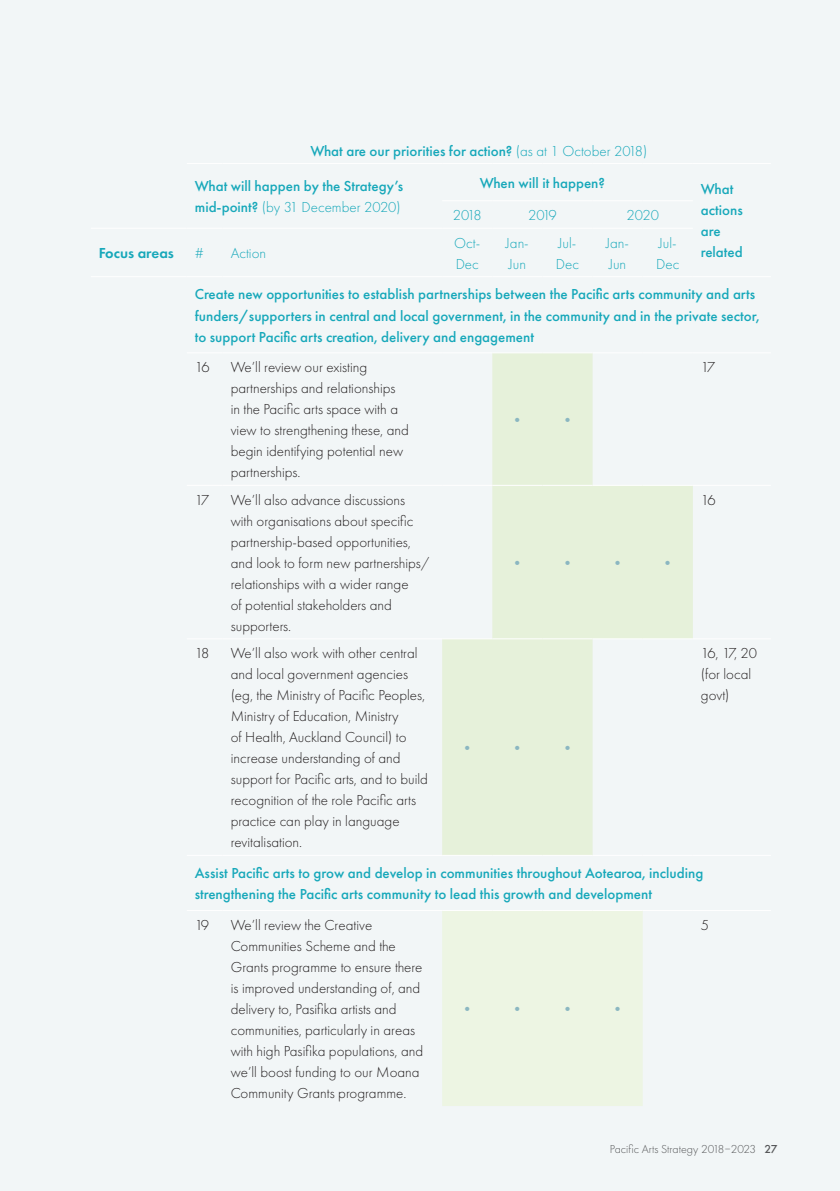
<style>
.page{position:relative;width:840px;height:1191px;background:#fff}
.page>*{position:absolute;margin:0;border:0;box-sizing:border-box;transform-origin:0 0}
.Body_text{font:300 15px/21px "Futura PT";color:#231f20}
.Table_Text_headings{font:500 15px/21px "Futura PT";color:#17a8ba}
.Table_Text_9pt{font:500 15px/21px "Futura PT";color:#17a8ba}
.Table_Text_9pt-2{font:300 15px/21px "Futura PT";color:#17a8ba}
.Table_Text_body_-_bl{font:500 15px "Futura PT";color:#17a8ba}
.Table_Text_9pt-3{font:600 15px "Futura PT";color:#8bb7c1}
.Table_Text_headings-2{font:600 15px "Futura PT";color:#17a8ba}
.t1{font:300 12px "Futura PT";color:#57585a}
.s1{font-weight:300}
.s2{font-weight:500}
</style>
<div class="page">
<div style="left:0;top:0;width:839px;height:1191px;background:#f2f6f7"></div>
<svg style="left:442px;top:353px;width:250px;height:502px;fill:#e6f1da"></svg>
<div style="left:442px;top:911px;width:200px;height:195px;background:#edf5e3"></div>
<hr style="left:91px;top:228px;width:96px;height:1px;background:#fff">
<hr style="left:187px;top:163px;width:35px;height:1px;background:#fff">
<hr style="left:222px;top:163px;width:220px;height:1px;background:#fff">
<hr style="left:442px;top:163px;width:50px;height:1px;background:#fff">
<hr style="left:492px;top:163px;width:50px;height:1px;background:#fff">
<hr style="left:542px;top:163px;width:50px;height:1px;background:#fff">
<hr style="left:592px;top:163px;width:50px;height:1px;background:#fff">
<hr style="left:642px;top:163px;width:50px;height:1px;background:#fff">
<hr style="left:692px;top:163px;width:78px;height:1px;background:#fff">
<hr style="left:442px;top:200px;width:50px;height:1px;background:#fff">
<hr style="left:492px;top:200px;width:50px;height:1px;background:#fff">
<hr style="left:542px;top:200px;width:50px;height:1px;background:#fff">
<hr style="left:592px;top:200px;width:50px;height:1px;background:#fff">
<hr style="left:642px;top:200px;width:50px;height:1px;background:#fff">
<hr style="left:187px;top:228px;width:35px;height:1px;background:#fff">
<hr style="left:222px;top:228px;width:220px;height:1px;background:#fff">
<hr style="left:442px;top:228px;width:50px;height:1px;background:#fff">
<hr style="left:492px;top:228px;width:50px;height:1px;background:#fff">
<hr style="left:542px;top:228px;width:50px;height:1px;background:#fff">
<hr style="left:592px;top:228px;width:50px;height:1px;background:#fff">
<hr style="left:642px;top:228px;width:50px;height:1px;background:#fff">
<hr style="left:91px;top:276px;width:96px;height:1px;background:#fff">
<hr style="left:187px;top:276px;width:35px;height:1px;background:#fff">
<hr style="left:222px;top:276px;width:220px;height:1px;background:#fff">
<hr style="left:442px;top:276px;width:50px;height:1px;background:#fff">
<hr style="left:492px;top:276px;width:50px;height:1px;background:#fff">
<hr style="left:542px;top:276px;width:50px;height:1px;background:#fff">
<hr style="left:592px;top:276px;width:50px;height:1px;background:#fff">
<hr style="left:642px;top:276px;width:50px;height:1px;background:#fff">
<hr style="left:692px;top:276px;width:78px;height:1px;background:#fff">
<hr style="left:187px;top:352px;width:35px;height:1px;background:#fff">
<hr style="left:222px;top:352px;width:220px;height:1px;background:#fff">
<hr style="left:442px;top:352px;width:50px;height:1px;background:#fff">
<hr style="left:492px;top:352px;width:50px;height:1px;background:#fff">
<hr style="left:542px;top:352px;width:50px;height:1px;background:#fff">
<hr style="left:592px;top:352px;width:50px;height:1px;background:#fff">
<hr style="left:642px;top:352px;width:50px;height:1px;background:#fff">
<hr style="left:692px;top:352px;width:78px;height:1px;background:#fff">
<hr style="left:187px;top:485px;width:35px;height:1px;background:#fff">
<hr style="left:222px;top:485px;width:220px;height:1px;background:#fff">
<hr style="left:442px;top:485px;width:50px;height:1px;background:#fff">
<hr style="left:492px;top:485px;width:50px;height:1px;background:#fff">
<hr style="left:542px;top:485px;width:50px;height:1px;background:#fff">
<hr style="left:592px;top:485px;width:50px;height:1px;background:#fff">
<hr style="left:642px;top:485px;width:50px;height:1px;background:#fff">
<hr style="left:692px;top:485px;width:78px;height:1px;background:#fff">
<hr style="left:187px;top:638px;width:35px;height:1px;background:#fff">
<hr style="left:222px;top:638px;width:220px;height:1px;background:#fff">
<hr style="left:442px;top:638px;width:50px;height:1px;background:#fff">
<hr style="left:492px;top:638px;width:50px;height:1px;background:#fff">
<hr style="left:542px;top:638px;width:50px;height:1px;background:#fff">
<hr style="left:592px;top:638px;width:50px;height:1px;background:#fff">
<hr style="left:642px;top:638px;width:50px;height:1px;background:#fff">
<hr style="left:692px;top:638px;width:78px;height:1px;background:#fff">
<hr style="left:187px;top:855px;width:35px;height:1px;background:#fff">
<hr style="left:222px;top:855px;width:220px;height:1px;background:#fff">
<hr style="left:442px;top:855px;width:50px;height:1px;background:#fff">
<hr style="left:492px;top:855px;width:50px;height:1px;background:#fff">
<hr style="left:542px;top:855px;width:50px;height:1px;background:#fff">
<hr style="left:592px;top:855px;width:50px;height:1px;background:#fff">
<hr style="left:642px;top:855px;width:50px;height:1px;background:#fff">
<hr style="left:692px;top:855px;width:78px;height:1px;background:#fff">
<hr style="left:187px;top:910px;width:35px;height:1px;background:#fff">
<hr style="left:222px;top:910px;width:220px;height:1px;background:#fff">
<hr style="left:442px;top:910px;width:50px;height:1px;background:#fff">
<hr style="left:492px;top:910px;width:50px;height:1px;background:#fff">
<hr style="left:542px;top:910px;width:50px;height:1px;background:#fff">
<hr style="left:592px;top:910px;width:50px;height:1px;background:#fff">
<hr style="left:642px;top:910px;width:50px;height:1px;background:#fff">
<hr style="left:692px;top:910px;width:78px;height:1px;background:#fff">
<p class="Table_Text_body_-_bl" style="left:310px;top:141px;width:338px">What are our priorities for action? <span class="s1">(as at 1 October 2018)</span></p>
<p class="Table_Text_9pt" style="left:195px;top:176px;width:210px">What will happen by the Strategy’s mid-point? <span class="s1">(by 31 December 2020)</span></p>
<p class="Table_Text_9pt" style="left:479px;top:172px;width:127px">When will it happen?</p>
<p class="Table_Text_9pt" style="left:700px;top:179px;width:43px">What actions are related</p>
<p class="Table_Text_9pt-2" style="left:452px;top:205px;width:30px">2018</p>
<p class="Table_Text_9pt-2" style="left:528px;top:205px;width:30px">2019</p>
<p class="Table_Text_9pt-2" style="left:626px;top:205px;width:34px">2020</p>
<p class="Table_Text_headings-2" style="left:99px;top:244px;width:77px">Focus areas</p>
<p class="Table_Text_9pt-2" style="left:195px;top:243px;width:10px">#</p>
<p class="Table_Text_9pt-2" style="left:230px;top:243px;width:37px">Action</p>
<p class="Table_Text_9pt-2" style="left:454px;top:232px;width:28px">Oct-<br>Dec</p>
<p class="Table_Text_9pt-2" style="left:505px;top:232px;width:24px">Jan-<br>Jun</p>
<p class="Table_Text_9pt-2" style="left:555px;top:232px;width:25px">Jul-<br>Dec</p>
<p class="Table_Text_9pt-2" style="left:606px;top:232px;width:24px">Jan-<br>Jun</p>
<p class="Table_Text_9pt-2" style="left:655px;top:232px;width:25px">Jul-<br>Dec</p>
<p class="Table_Text_headings" style="left:195px;top:284px;width:566px">Create new opportunities to establish partnerships between the Pacific arts community and arts funders/supporters in central and local government, in the community and in the private sector, to support Pacific arts creation, delivery and engagement</p>
<p class="Body_text" style="left:195px;top:357px;width:16px">16</p>
<p class="Body_text" style="left:230px;top:357px;width:179px">We’ll review our existing partnerships and relationships<br>in the Pacific arts space with a view to strengthening these, and begin identifying potential new partnerships.</p>
<p class="Body_text" style="left:700px;top:357px;width:16px">17</p>
<p class="Table_Text_9pt-3" style="left:509px;top:410px;width:16px">•</p>
<p class="Table_Text_9pt-3" style="left:559px;top:410px;width:16px">•</p>
<p class="Body_text" style="left:195px;top:489px;width:16px">17</p>
<p class="Body_text" style="left:230px;top:489px;width:200px">We’ll also advance discussions with organisations about specific partnership-based opportunities, and look to form new partnerships/ relationships with a wider range<br>of potential stakeholders and supporters.</p>
<p class="Body_text" style="left:195px;top:643px;width:16px">18</p>
<p class="Body_text" style="left:230px;top:643px;width:198px">We’ll also work with other central and local government agencies (eg, the Ministry of Pacific Peoples,<br>Ministry of Education, Ministry<br>of Health, Auckland Council) to increase understanding of and support for Pacific arts, and to build recognition of the role Pacific arts practice can play in language revitalisation.</p>
<p class="Table_Text_9pt-3" style="left:509px;top:553px;width:16px">•</p>
<p class="Table_Text_9pt-3" style="left:559px;top:553px;width:16px">•</p>
<p class="Table_Text_9pt-3" style="left:609px;top:553px;width:16px">•</p>
<p class="Table_Text_9pt-3" style="left:660px;top:553px;width:16px">•</p>
<p class="Body_text" style="left:700px;top:489px;width:16px">16</p>
<p class="Table_Text_9pt-3" style="left:459px;top:738px;width:16px">•</p>
<p class="Table_Text_9pt-3" style="left:509px;top:738px;width:16px">•</p>
<p class="Table_Text_9pt-3" style="left:559px;top:738px;width:16px">•</p>
<p class="Body_text" style="left:700px;top:643px;width:58px">16, 17, 20 (for local govt)</p>
<p class="Table_Text_headings" style="left:195px;top:862px;width:509px">Assist Pacific arts to grow and develop in communities throughout Aotearoa, including strengthening the Pacific arts community to lead this growth and development</p>
<p class="Body_text" style="left:195px;top:914px;width:16px">19</p>
<p class="Body_text" style="left:230px;top:914px;width:194px">We’ll review the Creative<br>Communities Scheme and the<br>Grants programme to ensure there is improved understanding of, and delivery to, Pasifika artists and communities, particularly in areas with high Pasifika populations, and we’ll boost funding to our Moana<br>Community Grants programme.</p>
<p class="Body_text" style="left:700px;top:914px;width:10px">5</p>
<p class="Table_Text_9pt-3" style="left:459px;top:999px;width:16px">•</p>
<p class="Table_Text_9pt-3" style="left:509px;top:999px;width:16px">•</p>
<p class="Table_Text_9pt-3" style="left:559px;top:999px;width:16px">•</p>
<p class="Table_Text_9pt-3" style="left:609px;top:999px;width:16px">•</p>
<p class="t1" style="left:609px;top:1142px;width:169px">Pacific Arts Strategy 2018–2023 <span class="s2">27</span></p>
</div>
